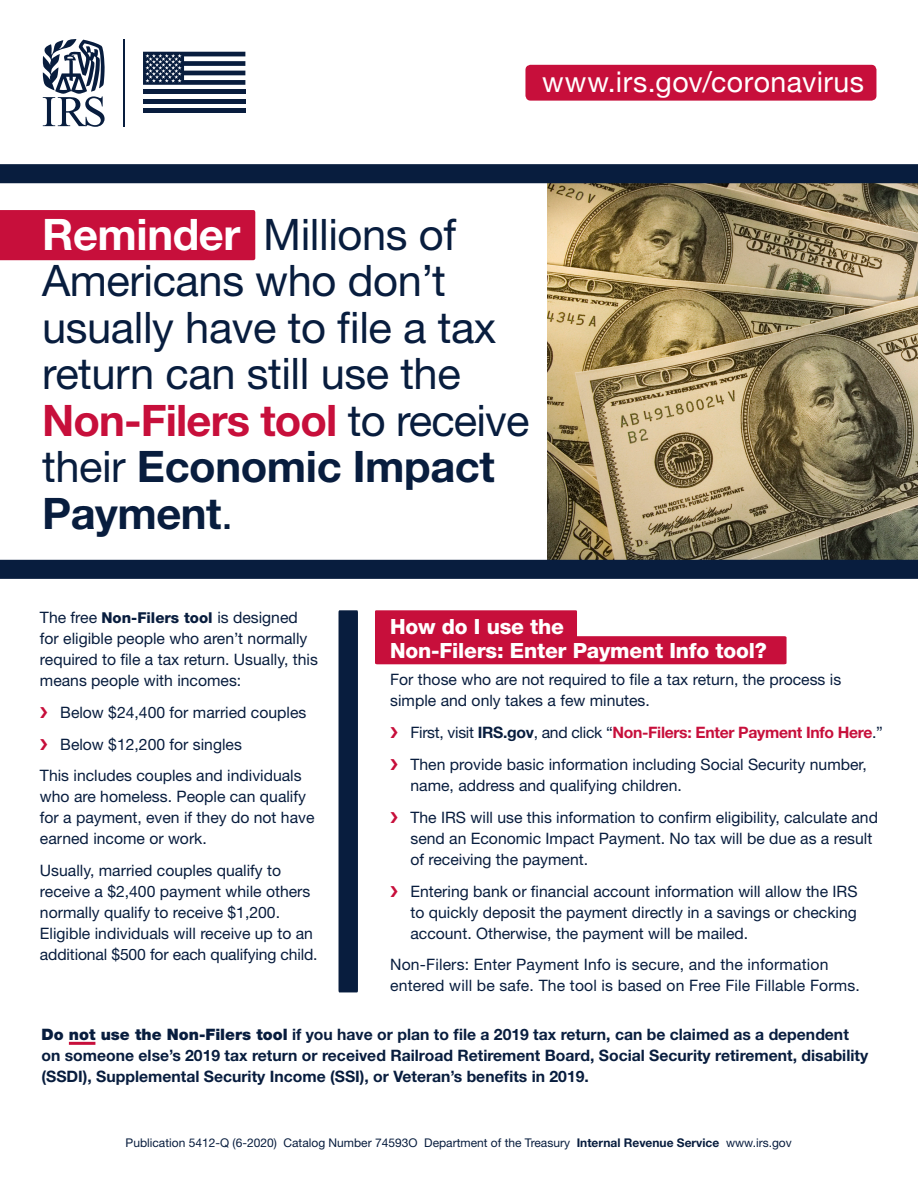
<style>
.page{position:relative;width:918px;height:1188px;background:#fff}
.page>*{position:absolute;margin:0;border:0;box-sizing:border-box;transform-origin:0 0}
.t1{font:43.5px/46.5px "Helvetica Neue LT Std";letter-spacing:-.01em;color:#081d3e}
.t2{font:28.5px "Helvetica Neue";letter-spacing:.02em;color:#fff}
.t3{font:800 21px/24px "Helvetica Neue LT Std";letter-spacing:-.01em;color:#fff}
.t4{font:15.75px/21px "Helvetica Neue LT Std";color:#081d3e}
.t5{font:700 15.75px/21px "Helvetica Neue LT Std";color:#081d3e}
.t6{font:700 15.75px "Helvetica Neue LT Std";letter-spacing:-.02em;color:#c70f3b}
.t7{font:12px "Helvetica Neue LT Std";color:#081d3e}
.s1{font-weight:700;color:#fff}
.s2{color:#c70f3b}
.s3{font-weight:700;color:#c70f3b}
.s4{font-weight:700}
.s5{font-weight:800;font-size:15px}
.s6{font-weight:400;color:#081d3e}
.s7{color:#081d3e}
.s8{font-weight:900}
</style>
<div class="page">
<img style="left:124px;top:39px;width:122px;height:88px">
<img style="left:547px;top:184px;width:371px;height:376px">
<div style="left:0;top:210px;width:255px;height:50px;background:#c70f3b"></div>
<div style="left:375px;top:610px;width:202px;height:28px;background:#c70f3b"></div>
<div style="left:375px;top:636px;width:412px;height:28px;background:#c70f3b"></div>
<div style="left:0;top:164px;width:918px;height:19px;background:#081d3e"></div>
<div style="left:0;top:560px;width:918px;height:19px;background:#081d3e"></div>
<div style="left:339px;top:610px;width:19px;height:382px;background:#081d3e"></div>
<div style="left:525px;top:65px;width:351px;height:36px;background:#c70f3b;border-radius:5px"></div>
<svg style="left:143px;top:52px;width:102px;height:33px"></svg>
<hr style="left:143px;top:90px;width:102px;height:4px;background:#081d3e">
<div style="left:143px;top:99px;width:102px;height:5px;background:#081d3e"></div>
<div style="left:143px;top:108px;width:102px;height:5px;background:#081d3e"></div>
<svg style="left:42px;top:39px;width:63px;height:88px"></svg>
<hr style="left:123px;top:39px;width:1px;height:88px;background:#081d3e">
<hr style="left:69px;top:1042px;width:26px;height:3px;background:#c70f3b">
<h2 class="t2" style="left:542px;top:61px;width:324px">www.irs.gov/coronavirus</h2>
<h1 class="t1" style="left:42px;top:211px;width:489px"><span class="s1">Reminder</span><span class="s2">:</span> Millions of<br>Americans who don’t usually have to file a tax return can still use the<br><span class="s3">Non-Filers tool</span> to receive their <span class="s4">Economic Impact<br>Payment</span>.</h1>
<p class="t4" style="left:40px;top:607px;width:280px">The free <span class="s5">Non-Filers tool</span> is designed for eligible people who aren’t normally required to file a tax return. Usually, this means people with incomes:</p>
<p class="t4" style="left:40px;top:702px;width:268px"><span class="s2">❯</span> Below $24,400 for married couples</p>
<p class="t4" style="left:40px;top:733px;width:203px"><span class="s2">❯</span> Below $12,200 for singles</p>
<p class="t4" style="left:40px;top:765px;width:276px">This includes couples and individuals who are homeless. People can qualify for a payment, even if they do not have earned income or work.</p>
<p class="t4" style="left:40px;top:860px;width:279px">Usually, married couples qualify to receive a $2,400 payment while others normally qualify to receive $1,200.<br>Eligible individuals will receive up to an additional $500 for each qualifying child.</p>
<h2 class="t3" style="left:390px;top:614px;width:378px">How do I use the<br>Non-Filers: Enter Payment Info tool?</h2>
<p class="t4" style="left:390px;top:669px;width:452px">For those who are not required to file a tax return, the process is simple and only takes a few minutes.</p>
<p class="t6" style="left:390px;top:723px;width:494px">❯ <span class="s6">First, visit</span> <span class="s7">IRS.gov</span><span class="s6">, and click “</span>Non-Filers: Enter Payment Info Here<span class="s6">.”</span></p>
<p class="t4" style="left:410px;top:754px;width:458px;text-indent:-20px"><span class="s2">❯</span> Then provide basic information including Social Security number, name, address and qualifying children.</p>
<p class="t4" style="left:410px;top:806px;width:469px;text-indent:-20px"><span class="s2">❯</span> The IRS will use this information to confirm eligibility, calculate and send an Economic Impact Payment. No tax will be due as a result of receiving the payment.</p>
<p class="t4" style="left:410px;top:880px;width:449px;text-align:justify;text-indent:-20px"><span class="s2">❯</span> Entering bank or financial account information will allow the IRS to quickly deposit the payment directly in a savings or checking account. Otherwise, the payment will be mailed.</p>
<p class="t4" style="left:390px;top:954px;width:471px">Non-Filers: Enter Payment Info is secure, and the information entered will be safe. The tool is based on Free File Fillable Forms.</p>
<p class="t5" style="left:41px;top:1023px;width:828px"><span class="s8">Do not use the Non-Filers tool</span> if you have or plan to file a 2019 tax return, can be claimed as a dependent on someone else’s 2019 tax return or received Railroad Retirement Board, Social Security retirement, disability (SSDI), Supplemental Security Income (SSI), or Veteran’s benefits in 2019.</p>
<p class="t7" style="left:126px;top:1136px;width:293px">Publication 5412-Q (6-2020) Catalog Number 74593O</p>
<p class="t7" style="left:424px;top:1136px;width:369px">Department of the Treasury <span class="s4">Internal Revenue Service</span> www.irs.gov</p>
</div>
